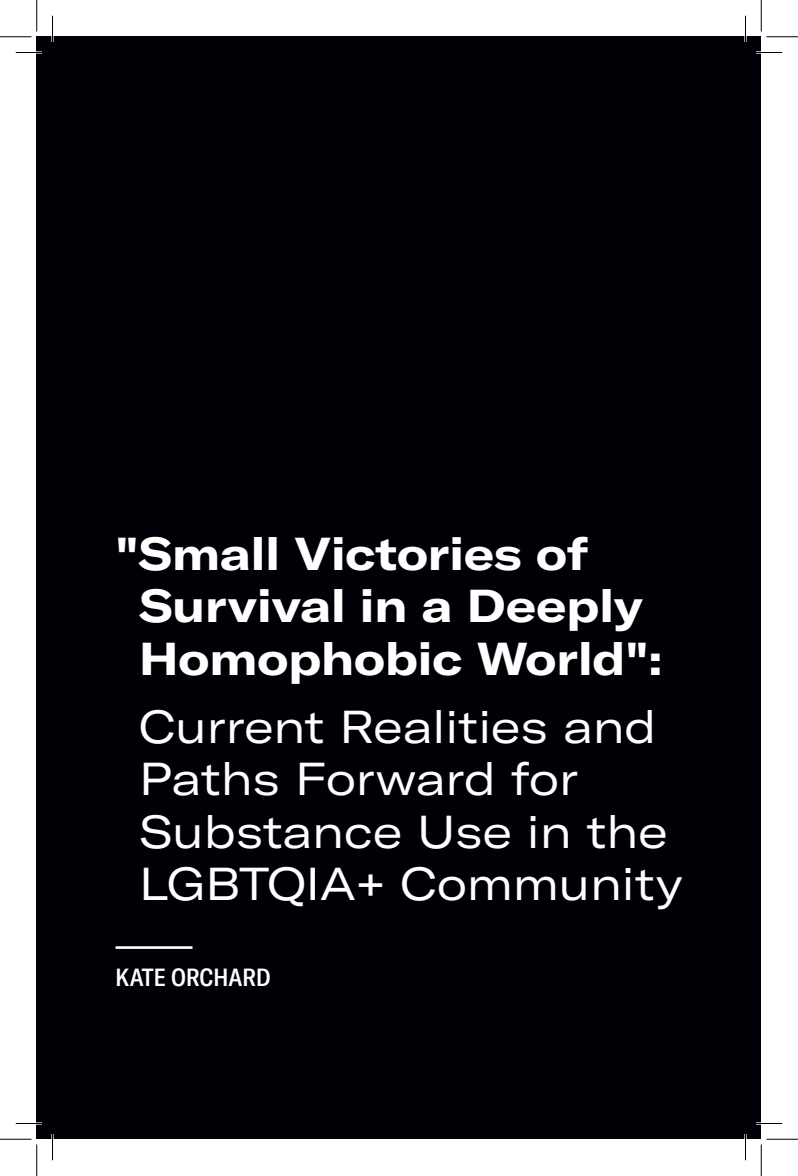
<style>
.page{position:relative;width:798px;height:1176px;background:#fff}
.page>*{position:absolute;margin:0;border:0;box-sizing:border-box;transform-origin:0 0}
.t1{font:expanded 45.5px/52.5px "GT America";color:#fff}
.t2{font:700 expanded 45.5px/52.5px "GT America";color:#fff}
.t3{font:500 condensed 24.5px "GT America Trial";color:#fff}
</style>
<div class="page">
<div style="left:37px;top:37px;width:724px;height:1102px;background:#000006"></div>
<hr style="left:116px;top:946px;width:76px;height:3px;background:#fff">
<hr style="left:16px;top:51px;width:26px;height:3px;background:#fff">
<hr style="left:756px;top:51px;width:26px;height:3px;background:#fff">
<hr style="left:16px;top:1122px;width:26px;height:3px;background:#fff">
<hr style="left:756px;top:1122px;width:26px;height:3px;background:#fff">
<hr style="left:51px;top:16px;width:3px;height:26px;background:#fff">
<hr style="left:51px;top:1134px;width:3px;height:26px;background:#fff">
<hr style="left:744px;top:16px;width:3px;height:26px;background:#fff">
<hr style="left:744px;top:1134px;width:3px;height:26px;background:#fff">
<svg style="left:16px;top:52px;width:26px;height:1px"></svg>
<svg style="left:756px;top:52px;width:26px;height:1px"></svg>
<svg style="left:16px;top:1123px;width:26px;height:1px"></svg>
<svg style="left:756px;top:1123px;width:26px;height:1px"></svg>
<svg style="left:52px;top:16px;width:1px;height:26px"></svg>
<svg style="left:52px;top:1134px;width:1px;height:26px"></svg>
<svg style="left:745px;top:16px;width:1px;height:26px"></svg>
<svg style="left:745px;top:1134px;width:1px;height:26px"></svg>
<hr style="left:0;top:36px;width:32px;height:1px;background:#000">
<hr style="left:766px;top:36px;width:32px;height:1px;background:#000">
<hr style="left:0;top:1139px;width:32px;height:1px;background:#000">
<hr style="left:766px;top:1139px;width:32px;height:1px;background:#000">
<hr style="left:36px;top:0;width:1px;height:32px;background:#000">
<hr style="left:36px;top:1144px;width:1px;height:32px;background:#000">
<hr style="left:761px;top:0;width:1px;height:32px;background:#000">
<hr style="left:761px;top:1144px;width:1px;height:32px;background:#000">
<p class="t2" style="left:139px;top:527px;width:525px;text-indent:-24px">"Small Victories of<br>Survival in a Deeply<br>Homophobic World":</p>
<p class="t1" style="left:139px;top:701px;width:545px">Current Realities and<br>Paths Forward for<br>Substance Use in the<br>LGBTQIA+ Community</p>
<p class="t3" style="left:116px;top:968px;width:157px">KATE ORCHARD</p>
</div>
